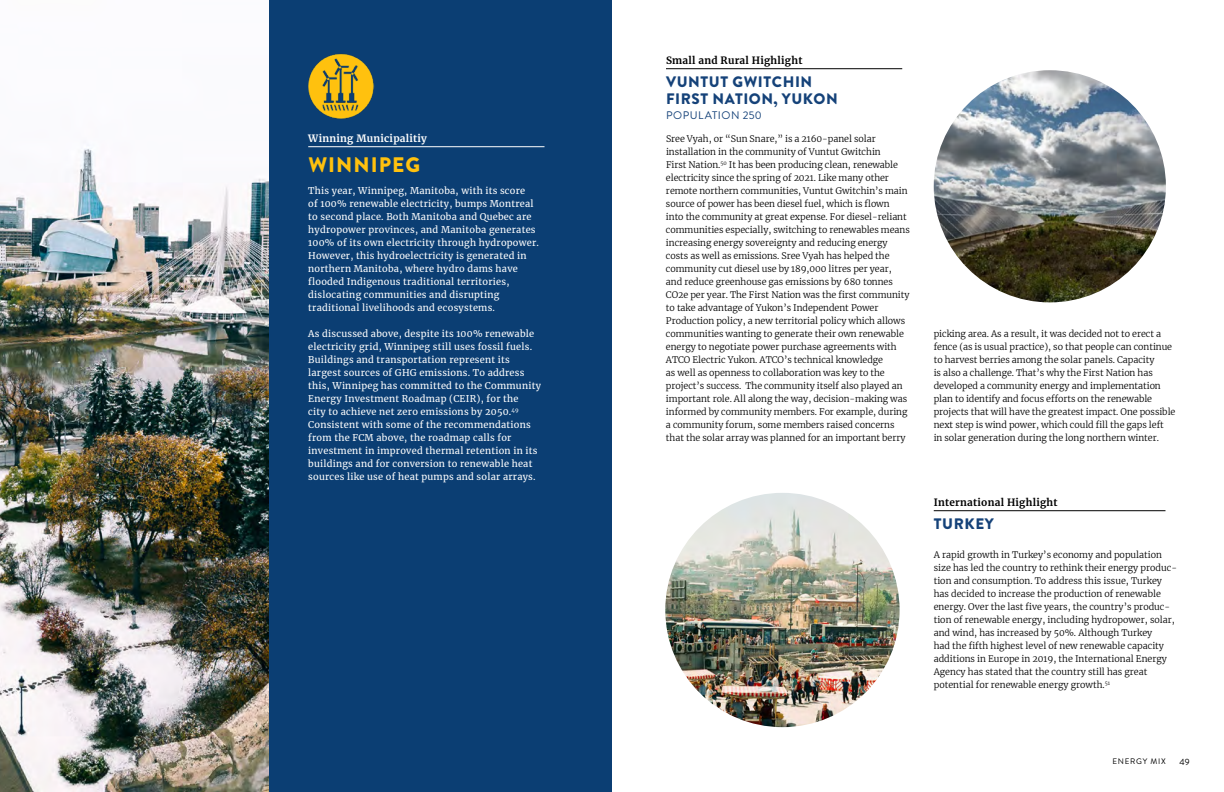
<style>
.page{position:relative;width:1224px;height:792px;background:#fff}
.page>*{position:absolute;margin:0;border:0;box-sizing:border-box;transform-origin:0 0}
.t1{font:900 21px "Brandon Grotesque";letter-spacing:.05em;color:#ffc10e}
.t2{font:900 15.2px/16.7px "Brandon Grotesque";letter-spacing:.04em;color:#154279}
.t3{font:11px "Brandon Grotesque";letter-spacing:.05em;color:#154279}
.t4{font:700 10px "Merriweather";letter-spacing:.025em;color:#000}
.t5{font:700 10px "Merriweather";letter-spacing:.025em;color:#fff}
.t6{font:9.2px/13px "Merriweather";letter-spacing:.025em;color:#fff}
.t7{font:300 9px/13px "Merriweather";letter-spacing:-.005em;color:#000}
.t8{font:9px "Brandon Grotesque";color:#000}
.t9{font:8px "Brandon Grotesque";letter-spacing:.095em;color:#000}
</style>
<div class="page">
<div style="left:0;top:0;width:612px;height:792px;background:#0b3e73"></div>
<hr style="left:308px;top:146px;width:236px;height:1px;background:#fff">
<img style="left:309px;top:53px;width:66px;height:66px">
<img style="left:0;top:0;width:269px;height:792px">
<hr style="left:666px;top:68px;width:236px;height:1px;background:#000">
<hr style="left:934px;top:510px;width:232px;height:1px;background:#000">
<img style="left:665px;top:493px;width:235px;height:234px;border-radius:117px">
<img style="left:934px;top:70px;width:232px;height:232px;border-radius:116px">
<p class="t5" style="left:308px;top:131px;width:120px">Winning Municipalitiy</p>
<h1 class="t1" style="left:308px;top:149px;width:113px">WINNIPEG</h1>
<p class="t6" style="left:308px;top:184px;width:232px">This year, Winnipeg, Manitoba, with its score<br>of 100% renewable electricity, bumps Montreal to second place. Both Manitoba and Quebec are hydropower provinces, and Manitoba generates 100% of its own electricity through hydropower.<br>However, this hydroelectricity is generated in northern Manitoba, where hydro dams have flooded Indigenous traditional territories, dislocating communities and disrupting traditional livelihoods and ecosystems.</p>
<p class="t6" style="left:308px;top:327px;width:234px">As discussed above, despite its 100% renewable electricity grid, Winnipeg still uses fossil fuels.<br>Buildings and transportation represent its largest sources of GHG emissions. To address this, Winnipeg has committed to the Community Energy Investment Roadmap (CEIR), for the<br>city to achieve net zero emissions by 2050.<sup>49<br></sup>Consistent with some of the recommendations from the FCM above, the roadmap calls for investment in improved thermal retention in its buildings and for conversion to renewable heat sources like use of heat pumps and solar arrays.</p>
<p class="t4" style="left:666px;top:53px;width:138px">Small and Rural Highlight</p>
<h2 class="t2" style="left:666px;top:74px;width:173px">VUNTUT GWITCHIN<br>FIRST NATION, YUKON</h2>
<p class="t3" style="left:666px;top:107px;width:97px">POPU LATI ON 250</p>
<p class="t7" style="left:666px;top:132px;width:245px">Sree Vyah, or “Sun Snare,” is a 2160-panel solar installation in the community of Vuntut Gwitchin<br>First Nation.<sup>50</sup> It has been producing clean, renewable electricity since the spring of 2021. Like many other remote northern communities, Vuntut Gwitchin’s main source of power has been diesel fuel, which is flown<br>into the community at great expense. For diesel-reliant communities especially, switching to renewables means increasing energy sovereignty and reducing energy costs as well as emissions. Sree Vyah has helped the community cut diesel use by 189,000 litres per year, and reduce greenhouse gas emissions by 680 tonnes CO2e per year. The First Nation was the first community to take advantage of Yukon’s Independent Power Production policy, a new territorial policy which allows communities wanting to generate their own renewable energy to negotiate power purchase agreements with ATCO Electric Yukon. ATCO’s technical knowledge<br>as well as openness to collaboration was key to the project’s success. The community itself also played an important role. All along the way, decision-making was informed by community members. For example, during a community forum, some members raised concerns that the solar array was planned for an important berry</p>
<p class="t7" style="left:934px;top:327px;width:243px">picking area. As a result, it was decided not to erect a fence (as is usual practice), so that people can continue to harvest berries among the solar panels. Capacity<br>is also a challenge. That’s why the First Nation has developed a community energy and implementation plan to identify and focus efforts on the renewable projects that will have the greatest impact. One possible next step is wind power, which could fill the gaps left<br>in solar generation during the long northern winter.</p>
<p class="t4" style="left:934px;top:495px;width:125px">International Highlight</p>
<h2 class="t2" style="left:934px;top:516px;width:61px">TURKEY</h2>
<p class="t7" style="left:934px;top:548px;width:245px">A rapid growth in Turkey’s economy and population size has led the country to rethink their energy produc&shy;tion and consumption. To address this issue, Turkey has decided to increase the production of renewable energy. Over the last five years, the country’s produc&shy;tion of renewable energy, including hydropower, solar, and wind, has increased by 50%. Although Turkey<br>had the fifth highest level of new renewable capacity additions in Europe in 2019, the International Energy Agency has stated that the country still has great potential for renewable energy growth.<sup>51</sup></p>
<p class="t9" style="left:1112px;top:756px;width:55px">ENERGY MIX</p>
<p class="t8" style="left:1180px;top:756px;width:12px">49</p>
</div>
